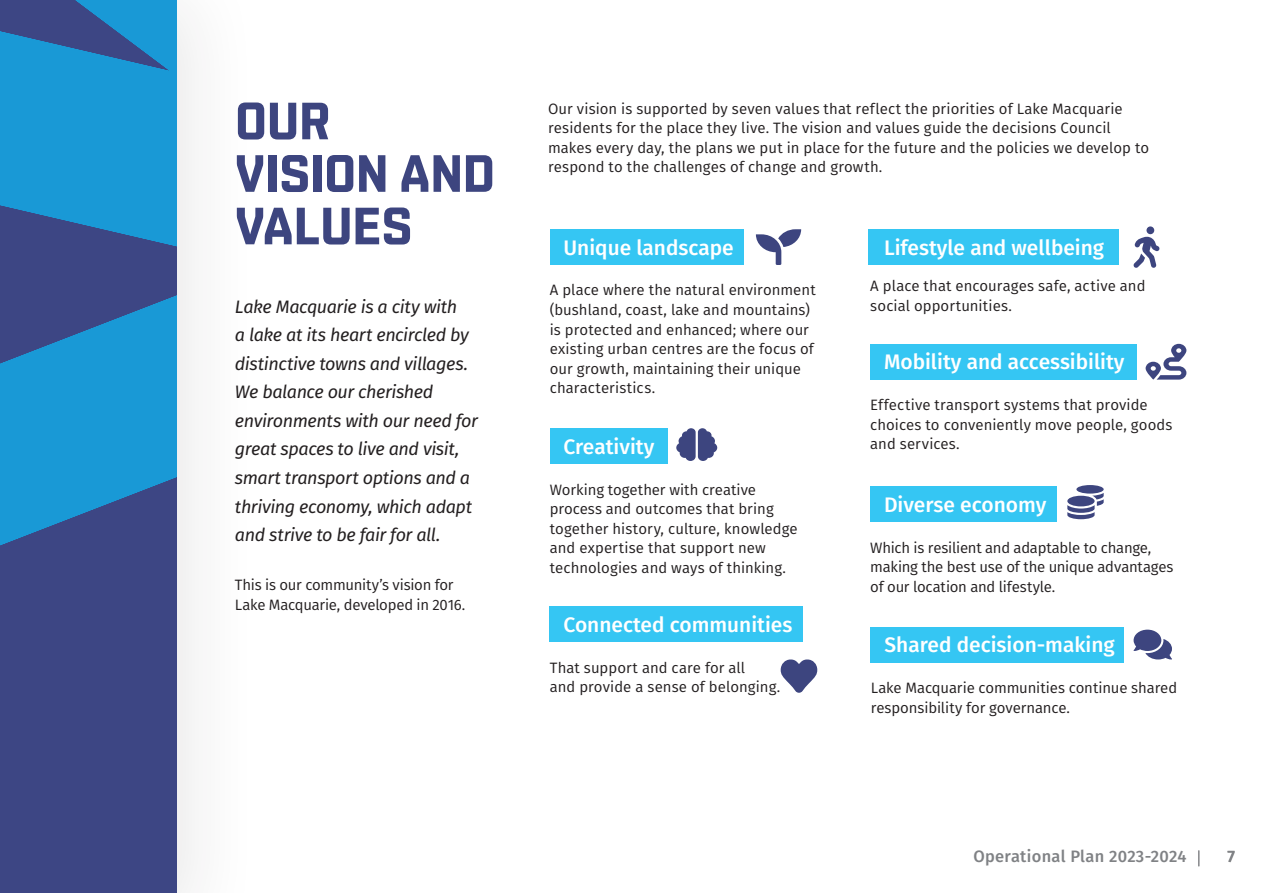
<style>
.page{position:relative;width:1263px;height:893px;background:#fff}
.page>*{position:absolute;margin:0;border:0;box-sizing:border-box;transform-origin:0 0}
.TOC_level_1{font:700 52.5px/52.5px "Shentox";letter-spacing:-.01em;color:#3d457f}
.t1{font:500 21px "Fira Sans";color:#fff}
.t2{font:italic 18px/28.5px "Fira Sans";letter-spacing:-.025em;color:#231f20}
.t3{font:500 16.5px "Fira Sans";letter-spacing:.02em;color:#808285}
.t4{font:15px/19.5px "Fira Sans";letter-spacing:.005em;color:#231f20}
.t5{font:15px/19.5px "Fira Sans";letter-spacing:-.015em;color:#231f20}
.t6{font:15px/19.5px "Fira Sans";letter-spacing:-.02em;color:#231f20}
</style>
<div class="page">
<div style="left:0;top:0;width:265px;height:893px;background:#fbfbfb"></div>
<svg style="left:0;top:0;width:177px;height:893px;background:#2d69a6"></svg>
<svg style="left:1198px;top:850px;width:1px;height:16px"></svg>
<svg style="left:756px;top:229px;width:45px;height:36px"></svg>
<div style="left:550px;top:229px;width:193px;height:36px;background:#35c6f3"></div>
<div style="left:550px;top:428px;width:118px;height:36px;background:#35c6f3"></div>
<div style="left:550px;top:606px;width:253px;height:36px;background:#35c6f3"></div>
<div style="left:869px;top:229px;width:250px;height:36px;background:#35c6f3"></div>
<svg style="left:1133px;top:226px;width:27px;height:42px"></svg>
<div style="left:870px;top:344px;width:267px;height:36px;background:#35c6f3"></div>
<div style="left:870px;top:486px;width:187px;height:36px;background:#35c6f3"></div>
<svg style="left:676px;top:428px;width:41px;height:33px"></svg>
<svg style="left:1067px;top:485px;width:37px;height:34px"></svg>
<svg style="left:1145px;top:344px;width:41px;height:36px"></svg>
<svg style="left:781px;top:659px;width:36px;height:34px"></svg>
<div style="left:871px;top:627px;width:253px;height:36px;background:#35c6f3"></div>
<svg style="left:1133px;top:630px;width:39px;height:29px"></svg>
<p class="TOC_level_1" style="left:235px;top:95px;width:262px">OUR<br>VISION AND<br>VALUES</p>
<p class="t2" style="left:235px;top:292px;width:245px">Lake Macquarie is a city with<br>a lake at its heart encircled by distinctive towns and villages.<br>We balance our cherished environments with our need for great spaces to live and visit, smart transport options and a thriving economy, which adapt and strive to be fair for all.</p>
<p class="t6" style="left:235px;top:575px;width:232px">This is our community’s vision for<br>Lake Macquarie, developed in 2016.</p>
<p class="t4" style="left:548px;top:99px;width:602px">Our vision is supported by seven values that reflect the priorities of Lake Macquarie residents for the place they live. The vision and values guide the decisions Council makes every day, the plans we put in place for the future and the policies we develop to respond to the challenges of change and growth.</p>
<p class="t1" style="left:563px;top:231px;width:172px">Unique landscape</p>
<p class="t4" style="left:550px;top:280px;width:267px">A place where the natural environment (bushland, coast, lake and mountains) is protected and enhanced; where our existing urban centres are the focus of our growth, maintaining their unique characteristics.</p>
<p class="t1" style="left:563px;top:430px;width:92px">Creativity</p>
<p class="t4" style="left:550px;top:479px;width:249px">Working together with creative process and outcomes that bring together history, culture, knowledge and expertise that support new technologies and ways of thinking.</p>
<p class="t1" style="left:563px;top:608px;width:230px">Connected communities</p>
<p class="t4" style="left:550px;top:657px;width:232px">That support and care for all<br>and provide a sense of belonging.</p>
<p class="t1" style="left:884px;top:231px;width:222px">Lifestyle and wellbeing</p>
<p class="t4" style="left:870px;top:276px;width:277px">A place that encourages safe, active and social opportunities.</p>
<p class="t1" style="left:884px;top:345px;width:242px">Mobility and accessibility</p>
<p class="t4" style="left:870px;top:395px;width:304px">Effective transport systems that provide choices to conveniently move people, goods and services.</p>
<p class="t1" style="left:884px;top:488px;width:164px">Diverse economy</p>
<p class="t5" style="left:870px;top:537px;width:305px">Which is resilient and adaptable to change, making the best use of the unique advantages of our location and lifestyle.</p>
<p class="t1" style="left:884px;top:628px;width:232px">Shared decision-making</p>
<p class="t4" style="left:871px;top:678px;width:308px">Lake Macquarie communities continue shared responsibility for governance.</p>
<p class="t3" style="left:973px;top:843px;width:214px">Operational Plan 2023-2024</p>
<p class="t3" style="left:1227px;top:843px;width:9px">7</p>
</div>
